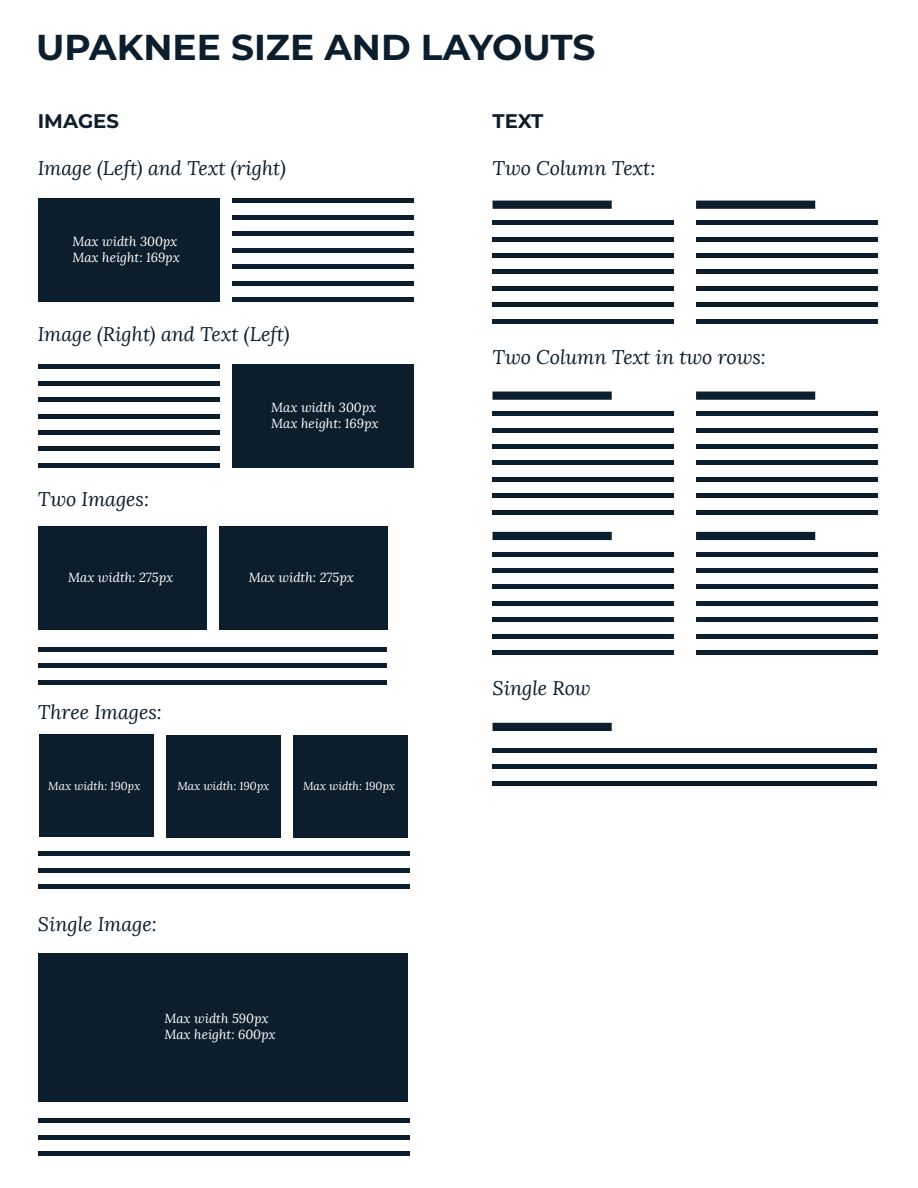
<style>
.page{position:relative;width:918px;height:1188px;background:#fff}
.page>*{position:absolute;margin:0;border:0;box-sizing:border-box;transform-origin:0 0}
.t1{font:700 36px "Montserrat";color:#0c1d2c}
.t2{font:italic 19.65px "Lora";color:#0c1d2c}
.t3{font:700 19.65px "Montserrat";color:#0c1d2c}
.t4{font:italic 13.2px/15.8px "Lora";color:#fff}
.t5{font:italic 11.55px "Lora";color:#fff}
</style>
<div class="page">
<div style="left:38px;top:199px;width:182px;height:103px;background:#0c1d2c"></div>
<div style="left:38px;top:364px;width:182px;height:5px;background:#0c1d2c"></div>
<div style="left:38px;top:381px;width:182px;height:5px;background:#0c1d2c"></div>
<div style="left:38px;top:397px;width:182px;height:5px;background:#0c1d2c"></div>
<div style="left:38px;top:414px;width:182px;height:5px;background:#0c1d2c"></div>
<div style="left:38px;top:430px;width:182px;height:5px;background:#0c1d2c"></div>
<hr style="left:38px;top:447px;width:182px;height:4px;background:#0c1d2c">
<div style="left:38px;top:463px;width:182px;height:5px;background:#0c1d2c"></div>
<div style="left:38px;top:647px;width:349px;height:5px;background:#0c1d2c"></div>
<div style="left:38px;top:663px;width:349px;height:5px;background:#0c1d2c"></div>
<div style="left:38px;top:680px;width:349px;height:5px;background:#0c1d2c"></div>
<div style="left:493px;top:748px;width:384px;height:5px;background:#0c1d2c"></div>
<hr style="left:493px;top:765px;width:384px;height:4px;background:#0c1d2c">
<div style="left:493px;top:781px;width:384px;height:5px;background:#0c1d2c"></div>
<div style="left:38px;top:851px;width:372px;height:5px;background:#0c1d2c"></div>
<div style="left:38px;top:868px;width:372px;height:5px;background:#0c1d2c"></div>
<div style="left:38px;top:884px;width:372px;height:5px;background:#0c1d2c"></div>
<div style="left:38px;top:1118px;width:372px;height:5px;background:#0c1d2c"></div>
<div style="left:38px;top:1135px;width:372px;height:5px;background:#0c1d2c"></div>
<div style="left:38px;top:1151px;width:372px;height:5px;background:#0c1d2c"></div>
<div style="left:232px;top:364px;width:182px;height:104px;background:#0c1d2c"></div>
<hr style="left:232px;top:199px;width:182px;height:4px;background:#0c1d2c">
<div style="left:232px;top:215px;width:182px;height:5px;background:#0c1d2c"></div>
<div style="left:232px;top:231px;width:182px;height:5px;background:#0c1d2c"></div>
<div style="left:232px;top:248px;width:182px;height:5px;background:#0c1d2c"></div>
<div style="left:232px;top:264px;width:182px;height:5px;background:#0c1d2c"></div>
<div style="left:232px;top:281px;width:182px;height:5px;background:#0c1d2c"></div>
<div style="left:232px;top:297px;width:182px;height:5px;background:#0c1d2c"></div>
<div style="left:38px;top:527px;width:169px;height:103px;background:#0c1d2c"></div>
<div style="left:219px;top:527px;width:168px;height:103px;background:#0c1d2c"></div>
<div style="left:39px;top:735px;width:114px;height:102px;background:#0c1d2c"></div>
<div style="left:166px;top:735px;width:114px;height:103px;background:#0c1d2c"></div>
<div style="left:293px;top:735px;width:115px;height:103px;background:#0c1d2c"></div>
<div style="left:38px;top:953px;width:370px;height:149px;background:#0c1d2c"></div>
<div style="left:493px;top:220px;width:181px;height:5px;background:#0c1d2c"></div>
<div style="left:493px;top:237px;width:181px;height:5px;background:#0c1d2c"></div>
<div style="left:493px;top:253px;width:181px;height:5px;background:#0c1d2c"></div>
<hr style="left:493px;top:270px;width:181px;height:4px;background:#0c1d2c">
<div style="left:493px;top:286px;width:181px;height:5px;background:#0c1d2c"></div>
<div style="left:493px;top:302px;width:181px;height:5px;background:#0c1d2c"></div>
<div style="left:493px;top:319px;width:181px;height:5px;background:#0c1d2c"></div>
<div style="left:696px;top:220px;width:181px;height:5px;background:#0c1d2c"></div>
<div style="left:696px;top:237px;width:181px;height:5px;background:#0c1d2c"></div>
<div style="left:696px;top:253px;width:181px;height:5px;background:#0c1d2c"></div>
<hr style="left:696px;top:270px;width:181px;height:4px;background:#0c1d2c">
<div style="left:696px;top:286px;width:181px;height:5px;background:#0c1d2c"></div>
<div style="left:696px;top:302px;width:181px;height:5px;background:#0c1d2c"></div>
<div style="left:696px;top:319px;width:181px;height:5px;background:#0c1d2c"></div>
<div style="left:493px;top:201px;width:119px;height:8px;background:#0c1d2c"></div>
<div style="left:696px;top:201px;width:119px;height:8px;background:#0c1d2c"></div>
<div style="left:493px;top:411px;width:181px;height:5px;background:#0c1d2c"></div>
<div style="left:493px;top:428px;width:181px;height:5px;background:#0c1d2c"></div>
<div style="left:493px;top:444px;width:181px;height:5px;background:#0c1d2c"></div>
<div style="left:493px;top:460px;width:181px;height:5px;background:#0c1d2c"></div>
<div style="left:493px;top:477px;width:181px;height:5px;background:#0c1d2c"></div>
<div style="left:493px;top:493px;width:181px;height:5px;background:#0c1d2c"></div>
<div style="left:493px;top:510px;width:181px;height:5px;background:#0c1d2c"></div>
<div style="left:696px;top:411px;width:181px;height:5px;background:#0c1d2c"></div>
<div style="left:696px;top:428px;width:181px;height:5px;background:#0c1d2c"></div>
<div style="left:696px;top:444px;width:181px;height:5px;background:#0c1d2c"></div>
<div style="left:696px;top:460px;width:181px;height:5px;background:#0c1d2c"></div>
<div style="left:696px;top:477px;width:181px;height:5px;background:#0c1d2c"></div>
<div style="left:696px;top:493px;width:181px;height:5px;background:#0c1d2c"></div>
<div style="left:696px;top:510px;width:181px;height:5px;background:#0c1d2c"></div>
<div style="left:493px;top:392px;width:119px;height:8px;background:#0c1d2c"></div>
<div style="left:696px;top:392px;width:119px;height:8px;background:#0c1d2c"></div>
<hr style="left:493px;top:552px;width:181px;height:4px;background:#0c1d2c">
<div style="left:493px;top:568px;width:181px;height:5px;background:#0c1d2c"></div>
<div style="left:493px;top:584px;width:181px;height:5px;background:#0c1d2c"></div>
<div style="left:493px;top:601px;width:181px;height:5px;background:#0c1d2c"></div>
<div style="left:493px;top:617px;width:181px;height:5px;background:#0c1d2c"></div>
<div style="left:493px;top:634px;width:181px;height:5px;background:#0c1d2c"></div>
<div style="left:493px;top:650px;width:181px;height:5px;background:#0c1d2c"></div>
<hr style="left:696px;top:552px;width:181px;height:4px;background:#0c1d2c">
<div style="left:696px;top:568px;width:181px;height:5px;background:#0c1d2c"></div>
<div style="left:696px;top:584px;width:181px;height:5px;background:#0c1d2c"></div>
<div style="left:696px;top:601px;width:181px;height:5px;background:#0c1d2c"></div>
<div style="left:696px;top:617px;width:181px;height:5px;background:#0c1d2c"></div>
<div style="left:696px;top:634px;width:181px;height:5px;background:#0c1d2c"></div>
<div style="left:696px;top:650px;width:181px;height:5px;background:#0c1d2c"></div>
<div style="left:493px;top:532px;width:119px;height:8px;background:#0c1d2c"></div>
<div style="left:493px;top:723px;width:119px;height:8px;background:#0c1d2c"></div>
<div style="left:696px;top:532px;width:119px;height:8px;background:#0c1d2c"></div>
<h1 class="t1" style="left:36px;top:21px;width:561px">UPAKNEE SIZE AND LAYOUTS</h1>
<p class="t3" style="left:38px;top:107px;width:83px">IMAGES</p>
<p class="t2" style="left:38px;top:156px;width:250px">Image (Left) and Text (right)</p>
<p class="t4" style="left:73px;top:234px;width:109px">Max width 300px<br>Max height: 169px</p>
<p class="t2" style="left:38px;top:322px;width:253px">Image (Right) and Text (Left)</p>
<p class="t2" style="left:38px;top:487px;width:113px">Two Images:</p>
<p class="t4" style="left:271px;top:400px;width:109px">Max width 300px<br>Max height: 169px</p>
<p class="t4" style="left:68px;top:570px;width:107px">Max width: 275px</p>
<p class="t4" style="left:249px;top:570px;width:107px">Max width: 275px</p>
<p class="t2" style="left:38px;top:700px;width:125px">Three Images:</p>
<p class="t5" style="left:48px;top:778px;width:93px">Max width: 190px</p>
<p class="t5" style="left:177px;top:778px;width:93px">Max width: 190px</p>
<p class="t5" style="left:303px;top:778px;width:93px">Max width: 190px</p>
<p class="t2" style="left:38px;top:912px;width:120px">Single Image:</p>
<p class="t4" style="left:165px;top:1011px;width:113px">Max width 590px<br>Max height: 600px</p>
<p class="t3" style="left:493px;top:107px;width:52px">TEXT</p>
<p class="t2" style="left:493px;top:156px;width:164px">Two Column Text:</p>
<p class="t2" style="left:493px;top:345px;width:275px">Two Column Text in two rows:</p>
<p class="t2" style="left:493px;top:676px;width:100px">Single Row</p>
</div>
